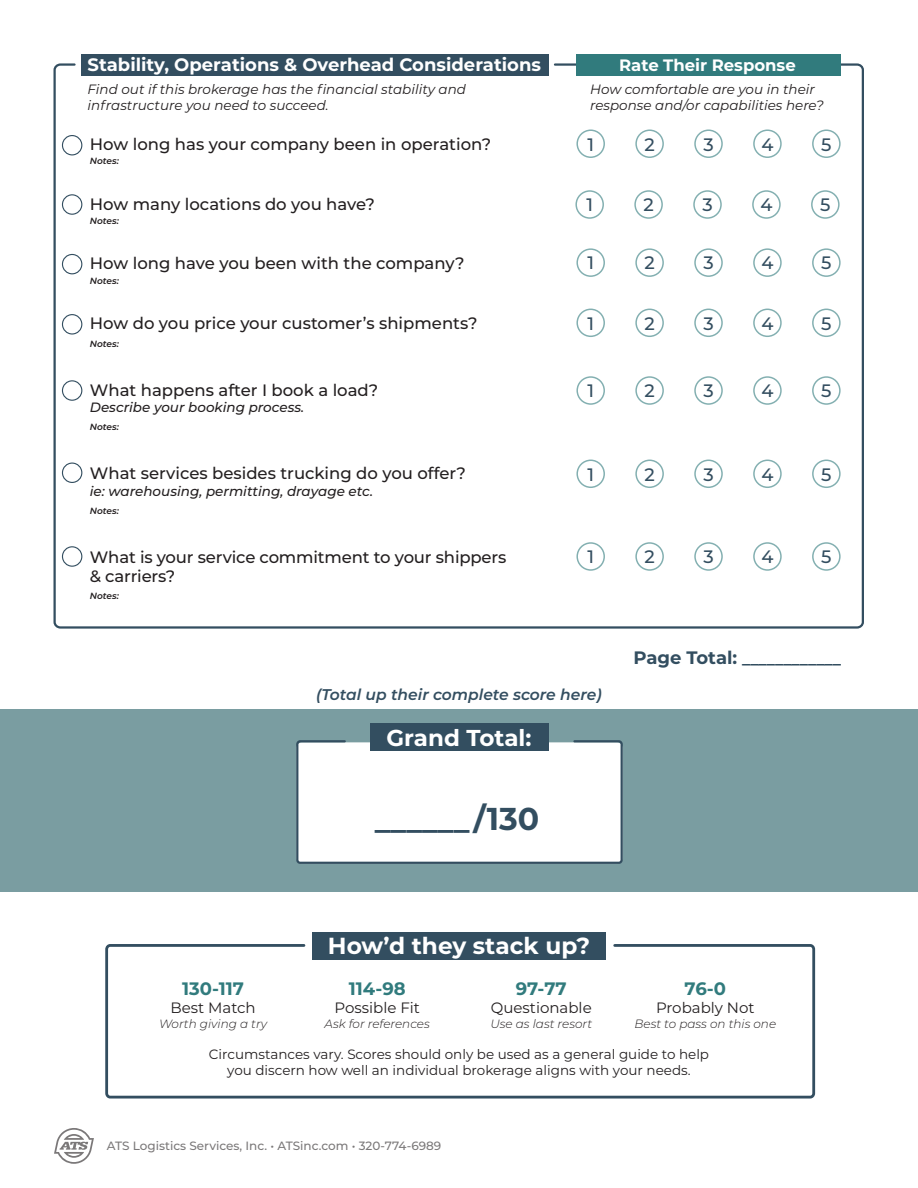
<style>
.page{position:relative;width:918px;height:1188px;background:#fff}
.page>*{position:absolute;margin:0;border:0;box-sizing:border-box;transform-origin:0 0}
.t1{font:700 31.65px "Montserrat";color:#334e60}
.t2{font:700 23.25px "Montserrat";color:#fff}
.t3{font:700 22.95px "Montserrat";color:#fff}
.t4{font:700 18px "Montserrat";color:#fff}
.t5{font:500 18px "Montserrat";color:#334e60}
.t6{font:700 18px "Montserrat";color:#317b7d}
.t7{font:500 16.5px/19.8px "Montserrat";color:#231f20}
.t8{font:700 16.5px "Montserrat";color:#334e60}
.t9{font:700 16.5px "Montserrat";color:#fff}
.t10{font:italic 600 15.45px "Montserrat";color:#334e60}
.t11{font:15px "Montserrat";color:#231f20}
.t12{font:italic 13.5px/16.2px "Montserrat";color:#231f20}
.t13{font:13.5px/16.2px "Montserrat";color:#231f20;text-align:center}
.t14{font:italic 500 13.5px "Montserrat";color:#231f20}
.t15{font:italic 300 12px "Montserrat";color:#231f20}
.t16{font:500 12px "Montserrat";color:#231f20}
.t17{font:italic 600 9px "Montserrat";color:#231f20}
.s1{font-size:18px}
</style>
<div class="page">
<div style="left:0;top:710px;width:918px;height:182px;background:#7a9da1"></div>
<div style="left:296px;top:742px;width:327px;height:122px;background:#fff;border-radius:6px"></div>
<div style="left:370px;top:723px;width:178px;height:28px;background:#334e60"></div>
<div style="left:312px;top:932px;width:294px;height:27px;background:#334e60"></div>
<div style="left:296px;top:740px;width:327px;height:124px;border:2px solid #334e60;border-radius:3px"></div>
<div style="left:105px;top:944px;width:710px;height:155px;border:3px solid #334e60;border-radius:4px"></div>
<div style="left:81px;top:54px;width:468px;height:22px;background:#334e60"></div>
<div style="left:62px;top:135px;width:20px;height:20px;border:1px solid #334e60;border-radius:50%"></div>
<div style="left:62px;top:194px;width:20px;height:21px;border:1px solid #334e60;border-radius:50%"></div>
<div style="left:62px;top:254px;width:20px;height:20px;border:1px solid #334e60;border-radius:50%"></div>
<div style="left:62px;top:314px;width:20px;height:21px;border:1px solid #334e60;border-radius:50%"></div>
<div style="left:62px;top:380px;width:20px;height:21px;border:1px solid #334e60;border-radius:50%"></div>
<div style="left:62px;top:463px;width:20px;height:20px;border:1px solid #334e60;border-radius:50%"></div>
<div style="left:62px;top:546px;width:20px;height:21px;border:1px solid #334e60;border-radius:50%"></div>
<div style="left:576px;top:129px;width:29px;height:29px;border:2px solid #317b7d;border-radius:50%"></div>
<div style="left:635px;top:129px;width:29px;height:29px;border:2px solid #317b7d;border-radius:50%"></div>
<div style="left:694px;top:129px;width:29px;height:29px;border:2px solid #317b7d;border-radius:50%"></div>
<div style="left:753px;top:129px;width:29px;height:29px;border:2px solid #317b7d;border-radius:50%"></div>
<div style="left:812px;top:129px;width:29px;height:29px;border:2px solid #317b7d;border-radius:50%"></div>
<div style="left:575px;top:190px;width:29px;height:29px;border:2px solid #317b7d;border-radius:50%"></div>
<div style="left:634px;top:190px;width:29px;height:29px;border:2px solid #317b7d;border-radius:50%"></div>
<div style="left:693px;top:190px;width:29px;height:29px;border:2px solid #317b7d;border-radius:50%"></div>
<div style="left:752px;top:190px;width:29px;height:29px;border:2px solid #317b7d;border-radius:50%"></div>
<div style="left:811px;top:190px;width:29px;height:29px;border:2px solid #317b7d;border-radius:50%"></div>
<div style="left:576px;top:248px;width:29px;height:29px;border:2px solid #317b7d;border-radius:50%"></div>
<div style="left:635px;top:248px;width:29px;height:29px;border:2px solid #317b7d;border-radius:50%"></div>
<div style="left:694px;top:248px;width:29px;height:29px;border:2px solid #317b7d;border-radius:50%"></div>
<div style="left:753px;top:248px;width:29px;height:29px;border:2px solid #317b7d;border-radius:50%"></div>
<div style="left:812px;top:248px;width:29px;height:29px;border:2px solid #317b7d;border-radius:50%"></div>
<div style="left:576px;top:309px;width:29px;height:28px;border:2px solid #317b7d;border-radius:50%"></div>
<div style="left:635px;top:309px;width:29px;height:28px;border:2px solid #317b7d;border-radius:50%"></div>
<div style="left:694px;top:309px;width:29px;height:28px;border:2px solid #317b7d;border-radius:50%"></div>
<div style="left:753px;top:309px;width:29px;height:28px;border:2px solid #317b7d;border-radius:50%"></div>
<div style="left:812px;top:309px;width:29px;height:28px;border:2px solid #317b7d;border-radius:50%"></div>
<div style="left:576px;top:376px;width:29px;height:29px;border:2px solid #317b7d;border-radius:50%"></div>
<div style="left:635px;top:376px;width:29px;height:29px;border:2px solid #317b7d;border-radius:50%"></div>
<div style="left:694px;top:376px;width:29px;height:29px;border:2px solid #317b7d;border-radius:50%"></div>
<div style="left:753px;top:376px;width:29px;height:29px;border:2px solid #317b7d;border-radius:50%"></div>
<div style="left:812px;top:376px;width:29px;height:29px;border:2px solid #317b7d;border-radius:50%"></div>
<div style="left:576px;top:460px;width:29px;height:28px;border:2px solid #317b7d;border-radius:50%"></div>
<div style="left:635px;top:460px;width:29px;height:28px;border:2px solid #317b7d;border-radius:50%"></div>
<div style="left:694px;top:460px;width:29px;height:28px;border:2px solid #317b7d;border-radius:50%"></div>
<div style="left:753px;top:460px;width:29px;height:28px;border:2px solid #317b7d;border-radius:50%"></div>
<div style="left:812px;top:460px;width:29px;height:28px;border:2px solid #317b7d;border-radius:50%"></div>
<div style="left:576px;top:542px;width:29px;height:29px;border:2px solid #317b7d;border-radius:50%"></div>
<div style="left:635px;top:542px;width:29px;height:29px;border:2px solid #317b7d;border-radius:50%"></div>
<div style="left:694px;top:542px;width:29px;height:29px;border:2px solid #317b7d;border-radius:50%"></div>
<div style="left:753px;top:542px;width:29px;height:29px;border:2px solid #317b7d;border-radius:50%"></div>
<div style="left:812px;top:542px;width:29px;height:29px;border:2px solid #317b7d;border-radius:50%"></div>
<div style="left:576px;top:54px;width:265px;height:22px;background:#317b7d"></div>
<svg style="left:54px;top:1128px;width:40px;height:36px"></svg>
<p class="t4" style="left:88px;top:52px;width:455px">Stability, Operations &amp; Overhead Considerations</p>
<p class="t12" style="left:88px;top:81px;width:380px">Find out if this brokerage has the financial stability and infrastructure you need to succeed.</p>
<p class="t7" style="left:90px;top:134px;width:403px">How long has your company been in operation?</p>
<p class="t17" style="left:90px;top:155px;width:31px">Notes:</p>
<p class="t7" style="left:90px;top:193px;width:287px">How many locations do you have?</p>
<p class="t17" style="left:90px;top:215px;width:31px">Notes:</p>
<p class="t7" style="left:90px;top:253px;width:376px">How long have you been with the company?</p>
<p class="t17" style="left:90px;top:274px;width:31px">Notes:</p>
<p class="t7" style="left:90px;top:313px;width:389px">How do you price your customer’s shipments?</p>
<p class="t17" style="left:90px;top:338px;width:31px">Notes:</p>
<p class="t7" style="left:90px;top:380px;width:290px">What happens after I book a load?</p>
<p class="t14" style="left:90px;top:398px;width:216px">Describe your booking process.</p>
<p class="t17" style="left:90px;top:421px;width:31px">Notes:</p>
<p class="t7" style="left:90px;top:463px;width:378px">What services besides trucking do you offer?</p>
<p class="t14" style="left:90px;top:481px;width:285px">ie: warehousing, permitting, drayage etc.</p>
<p class="t17" style="left:90px;top:504px;width:31px">Notes:</p>
<p class="t7" style="left:90px;top:546px;width:418px">What is your service commitment to your shippers &amp; carriers?</p>
<p class="t17" style="left:90px;top:589px;width:31px">Notes:</p>
<p class="t9" style="left:619px;top:53px;width:178px">Rate Their Response</p>
<p class="t12" style="left:590px;top:81px;width:235px">How comfortable are you in their response and/or capabilities here?</p>
<p class="t5" style="left:587px;top:132px;width:8px">1</p>
<p class="t5" style="left:644px;top:132px;width:12px">2</p>
<p class="t5" style="left:703px;top:132px;width:12px">3</p>
<p class="t5" style="left:761px;top:132px;width:14px">4</p>
<p class="t5" style="left:821px;top:132px;width:12px">5</p>
<p class="t5" style="left:586px;top:192px;width:8px">1</p>
<p class="t5" style="left:643px;top:192px;width:12px">2</p>
<p class="t5" style="left:702px;top:192px;width:12px">3</p>
<p class="t5" style="left:760px;top:192px;width:14px">4</p>
<p class="t5" style="left:820px;top:192px;width:12px">5</p>
<p class="t5" style="left:587px;top:251px;width:8px">1</p>
<p class="t5" style="left:644px;top:251px;width:12px">2</p>
<p class="t5" style="left:703px;top:251px;width:12px">3</p>
<p class="t5" style="left:761px;top:251px;width:14px">4</p>
<p class="t5" style="left:821px;top:251px;width:12px">5</p>
<p class="t5" style="left:587px;top:311px;width:8px">1</p>
<p class="t5" style="left:644px;top:311px;width:12px">2</p>
<p class="t5" style="left:703px;top:311px;width:12px">3</p>
<p class="t5" style="left:761px;top:311px;width:14px">4</p>
<p class="t5" style="left:821px;top:311px;width:12px">5</p>
<p class="t5" style="left:587px;top:378px;width:8px">1</p>
<p class="t5" style="left:644px;top:378px;width:12px">2</p>
<p class="t5" style="left:703px;top:378px;width:12px">3</p>
<p class="t5" style="left:761px;top:378px;width:14px">4</p>
<p class="t5" style="left:821px;top:378px;width:12px">5</p>
<p class="t5" style="left:587px;top:462px;width:8px">1</p>
<p class="t5" style="left:644px;top:462px;width:12px">2</p>
<p class="t5" style="left:703px;top:462px;width:12px">3</p>
<p class="t5" style="left:761px;top:462px;width:14px">4</p>
<p class="t5" style="left:821px;top:462px;width:12px">5</p>
<p class="t5" style="left:587px;top:544px;width:8px">1</p>
<p class="t5" style="left:644px;top:544px;width:12px">2</p>
<p class="t5" style="left:703px;top:544px;width:12px">3</p>
<p class="t5" style="left:761px;top:544px;width:14px">4</p>
<p class="t5" style="left:821px;top:544px;width:12px">5</p>
<p class="t8" style="left:633px;top:646px;width:209px"><span class="s1">Page Total:</span> ____________</p>
<p class="t10" style="left:316px;top:684px;width:287px">(Total up their complete score here)</p>
<h3 class="t3" style="left:386px;top:721px;width:147px">Grand Total:</h3>
<h1 class="t1" style="left:375px;top:796px;width:166px">______/130</h1>
<h2 class="t2" style="left:328px;top:929px;width:264px">How’d they stack up?</h2>
<p class="t6" style="left:182px;top:976px;width:63px">130-117</p>
<p class="t11" style="left:171px;top:998px;width:87px">Best Match</p>
<p class="t15" style="left:159px;top:1015px;width:110px">Worth giving a try</p>
<p class="t6" style="left:685px;top:976px;width:43px">76-0</p>
<p class="t11" style="left:656px;top:998px;width:100px">Probably Not</p>
<p class="t15" style="left:634px;top:1015px;width:143px">Best to pass on this one</p>
<p class="t13" style="left:209px;top:1046px;width:502px">Circumstances vary. Scores should only be used as a general guide to help you discern how well an individual brokerage aligns with your needs.</p>
<p class="t6" style="left:349px;top:976px;width:58px">114-98</p>
<p class="t11" style="left:335px;top:998px;width:87px">Possible Fit</p>
<p class="t15" style="left:325px;top:1015px;width:107px">Ask for references</p>
<p class="t6" style="left:516px;top:976px;width:52px">97-77</p>
<p class="t11" style="left:491px;top:998px;width:102px">Questionable</p>
<p class="t15" style="left:490px;top:1015px;width:103px">Use as last resort</p>
<p class="t16" style="left:107px;top:1137px;width:336px">ATS Logistics Services, Inc. • ATSinc.com • 320-774-6989</p>
</div>
